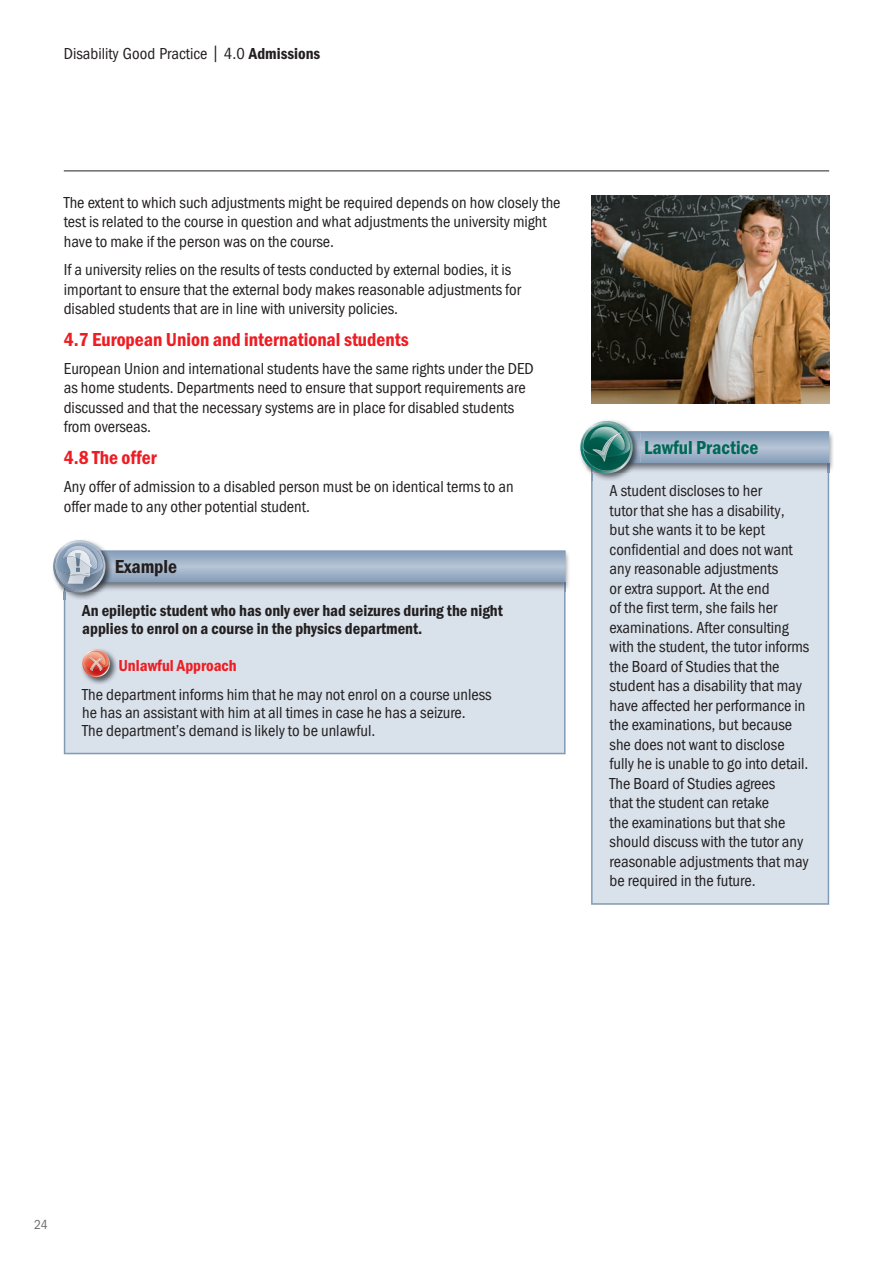
<style>
.page{position:relative;width:893px;height:1263px;background:#fff}
.page>*{position:absolute;margin:0;border:0;box-sizing:border-box;transform-origin:0 0}
.t1{font:600 19.5px "Franklin Got Cd Io P";color:#ee1d23}
.t2{font:600 19.5px "Franklin Got Cd Io P";color:#006856}
.t3{font:600 19.5px "Franklin Got Cd Io P";color:#231f20}
.t4{font:16.5px/19.5px "Franklin Got Cd Io P";color:#231f20}
.t5{font:600 16.5px/18px "Franklin Got Cd Io P";color:#231f20}
.t6{font:600 16.5px "Franklin Got Cd Io P";color:#ee1d23}
.t7{font:13.5px "Franklin Got Cd Io P";color:#6c6d70}
.s1{font-weight:600}
</style>
<div class="page">
<img style="left:591px;top:196px;width:238px;height:208px">
<hr style="left:64px;top:171px;width:765px;height:1px;background:#231f20">
<div style="left:591px;top:472px;width:238px;height:433px;background:#d9e1ea"></div>
<img style="left:829px;top:431px;width:4px;height:41px">
<svg style="left:640px;top:431px;width:189px;height:41px"></svg>
<img style="left:633px;top:463px;width:7px;height:18px">
<img style="left:633px;top:431px;width:7px;height:32px">
<img style="left:633px;top:440px;width:7px;height:14px">
<svg style="left:580px;top:421px;width:53px;height:60px"></svg>
<div style="left:64px;top:591px;width:502px;height:163px;background:#d9e1ea"></div>
<svg style="left:113px;top:550px;width:453px;height:41px"></svg>
<img style="left:106px;top:550px;width:7px;height:50px">
<img style="left:106px;top:560px;width:7px;height:16px">
<svg style="left:53px;top:540px;width:53px;height:60px"></svg>
<p class="t4" style="left:64px;top:44px;width:258px">Disability Good Practice | 4.0 <span class="s1">Admissions</span></p>
<p class="t4" style="left:64px;top:193px;width:498px">The extent to which such adjustments might be required depends on how closely the test is related to the course in question and what adjustments the university might have to make if the person was on the course.</p>
<p class="t4" style="left:64px;top:260px;width:459px">If a university relies on the results of tests conducted by external bodies, it is important to ensure that the external body makes reasonable adjustments for disabled students that are in line with university policies.</p>
<p class="t1" style="left:64px;top:328px;width:347px">4.7 European Union and international students</p>
<p class="t4" style="left:64px;top:359px;width:472px">European Union and international students have the same rights under the DED as home students. Departments need to ensure that support requirements are discussed and that the necessary systems are in place for disabled students from overseas.</p>
<p class="t1" style="left:64px;top:447px;width:94px">4.8 The offer</p>
<p class="t4" style="left:64px;top:477px;width:451px">Any offer of admission to a disabled person must be on identical terms to an offer made to any other potential student.</p>
<p class="t4" style="left:610px;top:481px;width:201px">A student discloses to her<br>tutor that she has a disability,<br>but she wants it to be kept confidential and does not want any reasonable adjustments<br>or extra support. At the end<br>of the first term, she fails her examinations. After consulting with the student, the tutor informs the Board of Studies that the student has a disability that may have affected her performance in the examinations, but because she does not want to disclose fully he is unable to go into detail.<br>The Board of Studies agrees<br>that the student can retake<br>the examinations but that she should discuss with the tutor any reasonable adjustments that may be required in the future.</p>
<p class="t2" style="left:644px;top:436px;width:116px">Lawful Practice</p>
<p class="t3" style="left:115px;top:555px;width:64px">Example</p>
<p class="t5" style="left:82px;top:602px;width:422px">An epileptic student who has only ever had seizures during the night applies to enrol on a course in the physics department.</p>
<p class="t6" style="left:118px;top:656px;width:120px">Unlawful Approach</p>
<p class="t4" style="left:82px;top:685px;width:411px;line-height:18px">The department informs him that he may not enrol on a course unless he has an assistant with him at all times in case he has a seizure.<br>The department’s demand is likely to be unlawful.</p>
<p class="t7" style="left:34px;top:1217px;width:15px">24</p>
</div>
